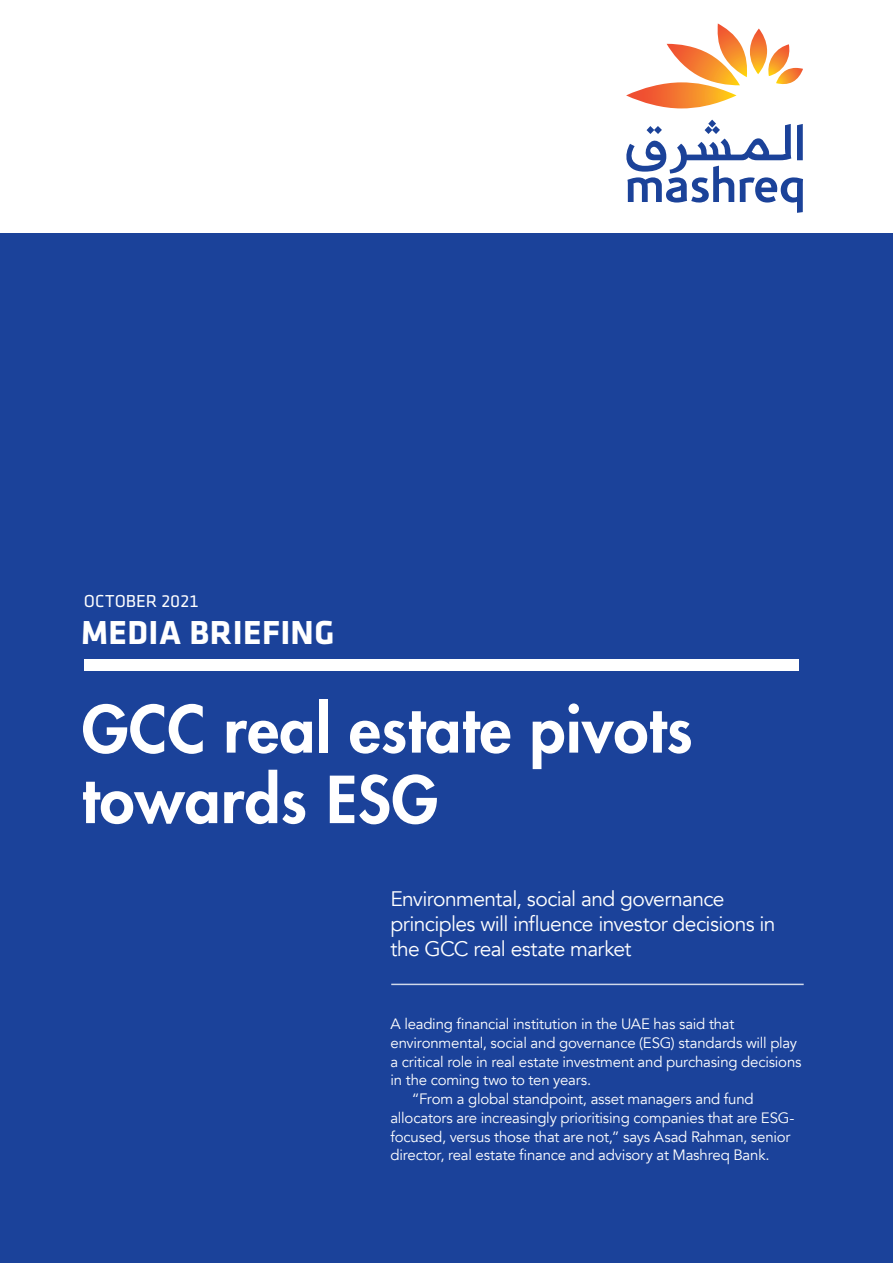
<style>
.page{position:relative;width:893px;height:1263px;background:#fff}
.page>*{position:absolute;margin:0;border:0;box-sizing:border-box;transform-origin:0 0}
.t1{font:800 63px/70.5px "Futura Std";letter-spacing:.01em;color:#fff}
.t2{font:700 34.5px "Klavika";letter-spacing:.01em;color:#fff}
.t3{font:21px/25.2px "Avenir";letter-spacing:-.03em;color:#fff}
.t4{font:18px "Klavika Regular TF";color:#fff}
.t5{font:15px/18.8px "Avenir";letter-spacing:-.015em;color:#fff}
</style>
<div class="page">
<div style="left:0;top:234px;width:893px;height:1029px;background:#1b429a"></div>
<svg style="left:626px;top:23px;width:177px;height:85px"></svg>
<svg style="left:626px;top:120px;width:177px;height:93px"></svg>
<div style="left:84px;top:659px;width:714px;height:12px;background:#fff"></div>
<hr style="left:391px;top:984px;width:413px;height:1px;background:#fff">
<p class="t4" style="left:84px;top:591px;width:116px">OCTOBER 2021</p>
<p class="t2" style="left:81px;top:614px;width:255px">MEDIA BRIEFING</p>
<p class="t1" style="left:82px;top:694px;width:612px">GCC real estate pivots towards ESG</p>
<p class="t3" style="left:390px;top:886px;width:387px">Environmental, social and governance principles will influence investor decisions in the GCC real estate market</p>
<p class="t5" style="left:390px;top:1015px;width:412px">A leading financial institution in the UAE has said that environmental, social and governance (ESG) standards will play a critical role in real estate investment and purchasing decisions in the coming two to ten years.</p>
<p class="t5" style="left:390px;top:1090px;width:405px;text-indent:21px">“From a global standpoint, asset managers and fund allocators are increasingly prioritising companies that are ESG&shy;focused, versus those that are not,” says Asad Rahman, senior director, real estate finance and advisory at Mashreq Bank.</p>
</div>
